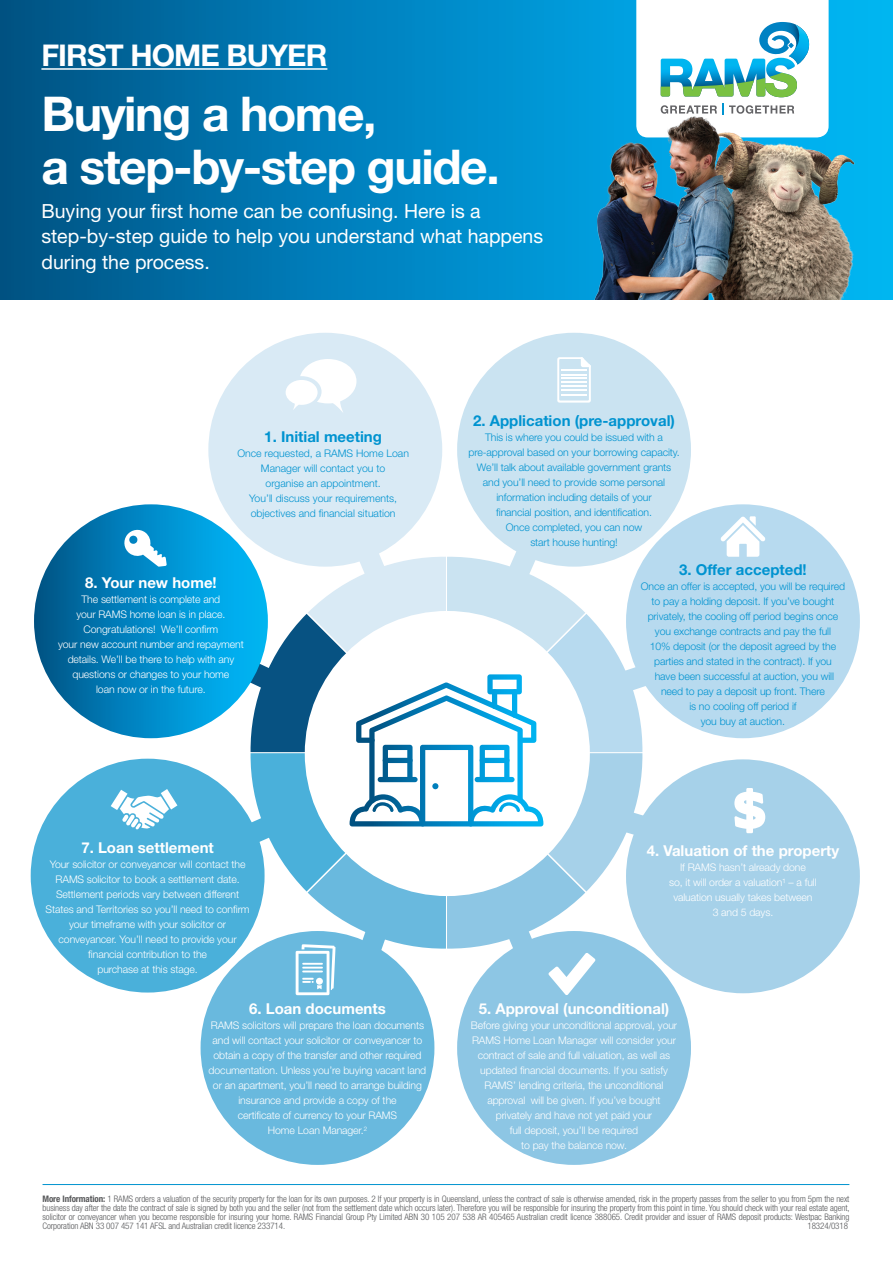
<style>
.page{position:relative;width:893px;height:1263px;background:#fff}
.page>*{position:absolute;margin:0;border:0;box-sizing:border-box;transform-origin:0 0}
.t1{font:700 48px/52.5px "Helvetica Neue";letter-spacing:-.03em;color:#fff}
.t2{font:700 30px "Helvetica Neue";letter-spacing:-.03em;color:#fff}
.t3{font:19.5px/25.5px "Helvetica Neue";color:#fff}
.t4{font:700 15px "Helvetica Neue";color:#fff}
.t5{font:700 15px "Helvetica Neue";color:#0093d0}
.t6{font:300 10.5px/15px "Helvetica Neue";letter-spacing:-.01em;color:#fff;text-align:center}
.t7{font:300 10.5px/15px "Helvetica Neue";letter-spacing:-.01em;color:#0093d0}
.Disclaimer{font:300 condensed 9px/9px "Helvetica Neue";letter-spacing:-.01em;color:#57585a;text-align:justify}
.s1{font-weight:700}
</style>
<div class="page">
<svg style="left:0;top:0;width:893px;height:300px;background:#0078b1"></svg>
<svg style="left:636px;top:0;width:193px;height:108px"></svg>
<hr style="left:43px;top:1184px;width:806px;height:1px;background:#0093d0">
<img style="left:466px;top:108px;width:427px;height:192px">
<div style="left:208px;top:333px;width:234px;height:234px;background:#d9eaf5;border-radius:50%"></div>
<div style="left:457px;top:333px;width:234px;height:234px;background:#cae3f1;border-radius:50%"></div>
<div style="left:626px;top:504px;width:234px;height:234px;background:#b7daef;border-radius:50%"></div>
<div style="left:626px;top:759px;width:234px;height:234px;background:#a6d1e9;border-radius:50%"></div>
<div style="left:457px;top:931px;width:234px;height:234px;background:#8dc6e4;border-radius:50%"></div>
<div style="left:201px;top:931px;width:233px;height:234px;background:#69b9de;border-radius:50%"></div>
<div style="left:31px;top:759px;width:234px;height:233px;background:#4ab0da;border-radius:50%"></div>
<svg style="left:286px;top:359px;width:70px;height:53px"></svg>
<svg style="left:557px;top:357px;width:34px;height:46px"></svg>
<svg style="left:720px;top:516px;width:45px;height:41px"></svg>
<svg style="left:734px;top:788px;width:31px;height:45px"></svg>
<svg style="left:111px;top:789px;width:66px;height:40px"></svg>
<svg style="left:222px;top:522px;width:452px;height:473px"></svg>
<div style="left:34px;top:504px;width:234px;height:234px;background:linear-gradient(to right,#01578b,#02bdff);border-radius:117px"></div>
<svg style="left:123px;top:528px;width:44px;height:39px"></svg>
<hr style="left:41px;top:68px;width:286px;height:2px;background:#fff">
<p class="t2" style="left:41px;top:37px;width:287px">FIRST HOME BUYER</p>
<p class="t1" style="left:41px;top:87px;width:460px">Buying a home,<br>a step-by-step guide.</p>
<p class="t3" style="left:41px;top:198px;width:503px">Buying your first home can be confusing. Here is a step-by-step guide to help you understand what happens during the process.</p>
<p class="t5" style="left:264px;top:427px;width:119px">1. Initial meeting</p>
<p class="t7" style="left:237px;top:445px;width:173px">Once requested, a RAMS Home Loan</p>
<p class="t7" style="left:261px;top:460px;width:126px">Manager will contact you to</p>
<p class="t7" style="left:265px;top:475px;width:117px">organise an appointment.</p>
<p class="t7" style="left:249px;top:490px;width:150px">You’ll discuss your requirements, objectives and financial situation</p>
<p class="t4" style="left:85px;top:573px;width:133px">8. Your new home!</p>
<p class="t6" style="left:82px;top:591px;width:140px">The settlement is complete and</p>
<p class="t6" style="left:76px;top:606px;width:151px">your RAMS home loan is in place.<br>Congratulations! We’ll confirm</p>
<p class="t6" style="left:58px;top:636px;width:187px">your new account number and repayment</p>
<p class="t6" style="left:68px;top:651px;width:168px">details. We’ll be there to help with any</p>
<p class="t6" style="left:72px;top:666px;width:158px">questions or changes to your home</p>
<p class="t6" style="left:96px;top:681px;width:111px">loan now or in the future.</p>
<p class="t5" style="left:473px;top:411px;width:203px">2. Application (pre-approval)</p>
<p class="t7" style="left:485px;top:429px;width:179px">This is where you could be issued with a</p>
<p class="t7" style="left:468px;top:444px;width:213px">pre-approval based on your borrowing capacity.</p>
<p class="t7" style="left:477px;top:459px;width:196px">We’ll talk about available government grants</p>
<p class="t7" style="left:483px;top:474px;width:184px">and you’ll need to provide some personal</p>
<p class="t7" style="left:496px;top:489px;width:157px">information including details of your</p>
<p class="t7" style="left:496px;top:504px;width:157px">financial position, and identification.</p>
<p class="t7" style="left:506px;top:519px;width:138px">Once completed, you can now</p>
<p class="t7" style="left:530px;top:534px;width:89px">start house hunting!</p>
<p class="t5" style="left:679px;top:560px;width:129px">3. Offer accepted!</p>
<p class="t7" style="left:641px;top:578px;width:206px">Once an offer is accepted, you will be required</p>
<p class="t7" style="left:652px;top:593px;width:184px">to pay a holding deposit. If you’ve bought</p>
<p class="t7" style="left:648px;top:608px;width:192px">privately, the cooling off period begins once</p>
<p class="t7" style="left:650px;top:623px;width:188px;text-align:center">you exchange contracts and pay the full 10% deposit (or the deposit agreed by the parties and stated in the contract). If you have been successful at auction, you will need to pay a deposit up front. There<br>is no cooling off period if<br>you buy at auction.</p>
<p class="t4" style="left:81px;top:838px;width:134px">7. Loan settlement</p>
<p class="t6" style="left:46px;top:856px;width:206px">Your solicitor or conveyancer will contact the RAMS solicitor to book a settlement date.<br>Settlement periods vary between different States and Territories so you’ll need to confirm your timeframe with your solicitor or conveyancer. You’ll need to provide your financial contribution to the<br>purchase at this stage.</p>
<p class="t4" style="left:249px;top:999px;width:138px">6. Loan documents</p>
<p class="t6" style="left:209px;top:1017px;width:219px">RAMS solicitors will prepare the loan documents and will contact your solicitor or conveyancer to obtain a copy of the transfer and other required documentation. Unless you’re buying vacant land or an apartment, you’ll need to arrange building insurance and provide a copy of the<br>certificate of currency to your RAMS<br>Home Loan Manager.<sup>2</sup></p>
<p class="t4" style="left:647px;top:841px;width:194px">4. Valuation of the property</p>
<p class="t6" style="left:680px;top:860px;width:127px">If RAMS hasn’t already done</p>
<p class="t6" style="left:669px;top:875px;width:149px">so, it will order a valuation¹ – a full</p>
<p class="t6" style="left:673px;top:890px;width:141px">valuation usually takes between</p>
<p class="t6" style="left:713px;top:905px;width:62px">3 and 5 days.</p>
<p class="t4" style="left:479px;top:999px;width:192px">5. Approval (unconditional)</p>
<p class="t6" style="left:471px;top:1017px;width:208px">Before giving your unconditional approval, your RAMS Home Loan Manager will consider your contract of sale and full valuation, as well as updated financial documents. If you satisfy RAMS’ lending criteria, the unconditional approval will be given. If you’ve bought privately and have not yet paid your<br>full deposit, you’ll be required<br>to pay the balance now.</p>
<p class="Disclaimer" style="left:43px;top:1194px;width:809px"><span class="s1">More Information:</span> 1 RAMS orders a valuation of the security property for the loan for its own purposes. 2 If your property is in Queensland, unless the contract of sale is otherwise amended, risk in the property passes from the seller to you from 5pm the next business day after the date the contract of sale is signed by both you and the seller (not from the settlement date which occurs later). Therefore you will be responsible for insuring the property from this point in time. You should check with your real estate agent, solicitor or conveyancer when you become responsible for insuring your home. RAMS Financial Group Pty Limited ABN 30 105 207 538 AR 405465 Australian credit licence 388065. Credit provider and issuer of RAMS deposit products: Westpac Banking Corporation ABN 33 007 457 141 AFSL and Australian credit licence 233714.</p>
<p class="Disclaimer" style="left:807px;top:1221px;width:42px">18324/0318</p>
</div>
